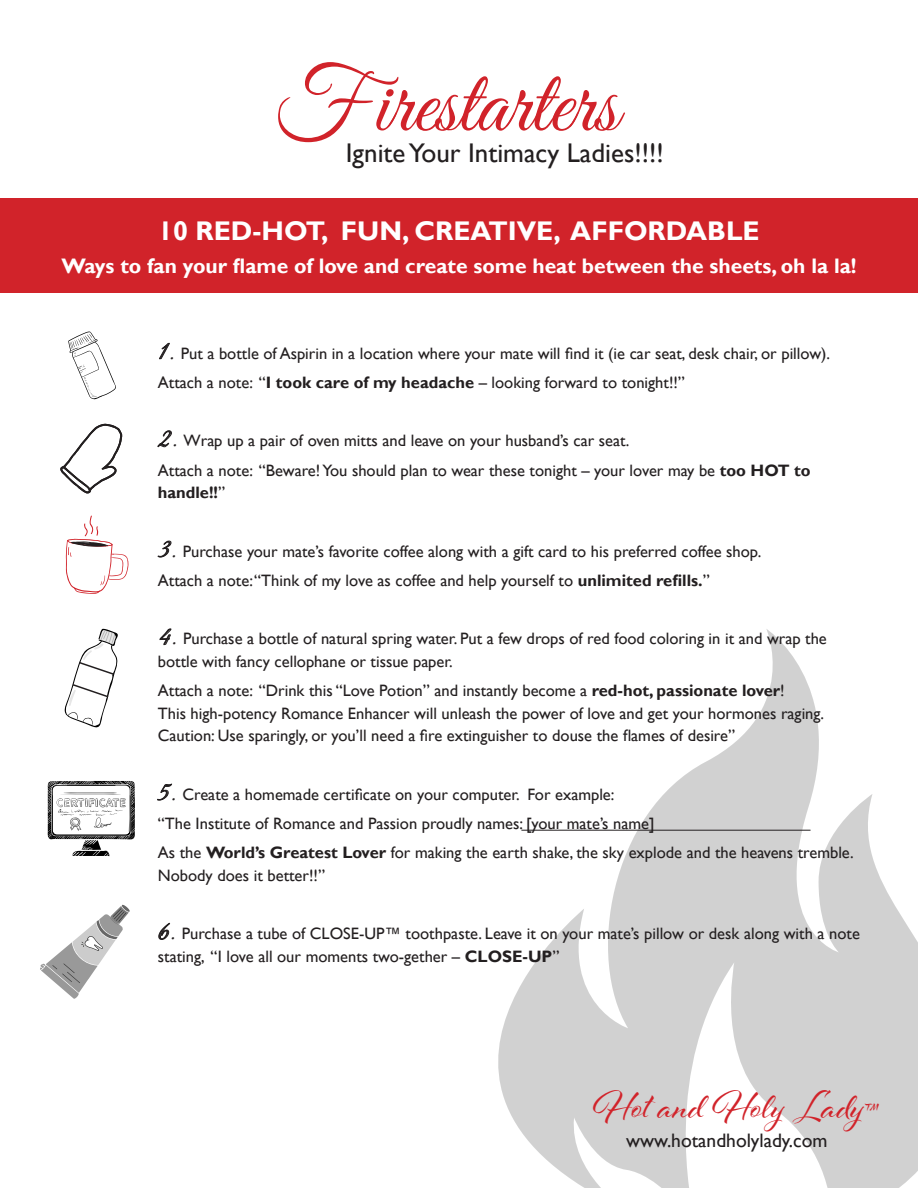
<style>
.page{position:relative;width:918px;height:1188px;background:#fff}
.page>*{position:absolute;margin:0;border:0;box-sizing:border-box;transform-origin:0 0}
.FamilyLife_Font{font:90px "Great Vibes";color:#d1232a}
.FamilyLife_Font-2{font:41.55px "Al Fresco";color:#d1232a}
.FamilyLife_Font-3{font:700 27px "Gill Sans";color:#fff}
.FamilyLife_Font-4{font:27px "Gill Sans";color:#231f20}
.FamilyLife_Font-5{font:700 21px "Gill Sans";color:#fff}
.FamilyLife_Font-6{font:19.5px "Gill Sans";color:#231f20}
.FamilyLife_Font-7{font:16.5px/22.5px "Gill Sans";color:#231f20}
.s1{font-family:"Great Vibes";font-size:27px}
.s2{font-weight:700}
.s3{font-size:24.9px}
</style>
<div class="page">
<div style="left:0;top:199px;width:918px;height:94px;background:#d1232a"></div>
<svg style="left:498px;top:629px;width:420px;height:559px"></svg>
<hr style="left:521px;top:830px;width:290px;height:1px;background:#231f20">
<svg style="left:159px;top:342px;width:11px;height:18px"></svg>
<svg style="left:157px;top:430px;width:15px;height:18px"></svg>
<svg style="left:157px;top:540px;width:15px;height:18px"></svg>
<svg style="left:159px;top:628px;width:13px;height:17px"></svg>
<svg style="left:157px;top:783px;width:15px;height:18px"></svg>
<svg style="left:158px;top:923px;width:12px;height:17px"></svg>
<svg style="left:68px;top:332px;width:48px;height:67px"></svg>
<svg style="left:60px;top:423px;width:63px;height:71px"></svg>
<svg style="left:66px;top:515px;width:63px;height:79px"></svg>
<svg style="left:48px;top:781px;width:87px;height:75px"></svg>
<svg style="left:40px;top:905px;width:90px;height:94px"></svg>
<svg style="left:64px;top:629px;width:54px;height:99px"></svg>
<p class="FamilyLife_Font" style="left:274px;top:54px;width:346px">Firestarters</p>
<p class="FamilyLife_Font-4" style="left:346px;top:137px;width:319px">Ignite Your Intimacy Ladies!!!!</p>
<p class="FamilyLife_Font-3" style="left:158px;top:215px;width:603px">10 RED-HOT, FUN, CREATIVE, AFFORDABLE</p>
<p class="FamilyLife_Font-5" style="left:61px;top:254px;width:797px">Ways to fan your flame of love and create some heat between the sheets, oh la la!</p>
<p class="FamilyLife_Font-7" style="left:158px;top:342px;width:674px"><span class="s1">1.</span> Put a bottle of Aspirin in a location where your mate will find it (ie car seat, desk chair, or pillow).</p>
<p class="FamilyLife_Font-7" style="left:158px;top:371px;width:529px">Attach a note: “<span class="s2">I took care of my headache</span> – looking forward to tonight!!”</p>
<p class="FamilyLife_Font-7" style="left:158px;top:430px;width:473px"><span class="s1">2.</span> Wrap up a pair of oven mitts and leave on your husband’s car seat.</p>
<p class="FamilyLife_Font-7" style="left:158px;top:459px;width:654px">Attach a note: “Beware! You should plan to wear these tonight – your lover may be <span class="s2">too HOT to handle!!</span>”</p>
<p class="FamilyLife_Font-7" style="left:158px;top:540px;width:605px"><span class="s1">3.</span> Purchase your mate’s favorite coffee along with a gift card to his preferred coffee shop.</p>
<p class="FamilyLife_Font-7" style="left:158px;top:569px;width:553px">Attach a note: “Think of my love as coffee and help yourself to <span class="s2">unlimited refills.</span>”</p>
<p class="FamilyLife_Font-7" style="left:158px;top:628px;width:670px"><span class="s1">4.</span> Purchase a bottle of natural spring water. Put a few drops of red food coloring in it and wrap the bottle with fancy cellophane or tissue paper.</p>
<p class="FamilyLife_Font-7" style="left:158px;top:680px;width:668px">Attach a note: “Drink this “Love Potion” and instantly become a <span class="s2">red-hot, passionate lover</span>!<br>This high-potency Romance Enhancer will unleash the power of love and get your hormones raging.<br>Caution: Use sparingly, or you’ll need a fire extinguisher to douse the flames of desire”</p>
<p class="FamilyLife_Font-7" style="left:158px;top:783px;width:458px"><span class="s1">5.</span> Create a homemade certificate on your computer. For example:</p>
<p class="FamilyLife_Font-7" style="left:158px;top:812px;width:498px">“The Institute of Romance and Passion proudly names: [your mate’s name]</p>
<p class="FamilyLife_Font-7" style="left:158px;top:842px;width:697px">As the <span class="s2">World’s Greatest Lover</span> for making the earth shake, the sky explode and the heavens tremble.<br>Nobody does it better!!”</p>
<p class="FamilyLife_Font-7" style="left:158px;top:923px;width:704px"><span class="s1">6.</span> Purchase a tube of CLOSE-UP™ toothpaste. Leave it on your mate’s pillow or desk along with a note stating, “I love all our moments two-gether – <span class="s2">CLOSE-UP</span>”</p>
<p class="FamilyLife_Font-2" style="left:593px;top:1079px;width:288px">Hot and Holy Lady<span class="s3">™</span></p>
<p class="FamilyLife_Font-6" style="left:626px;top:1130px;width:203px">www.hotandholylady.com</p>
</div>
